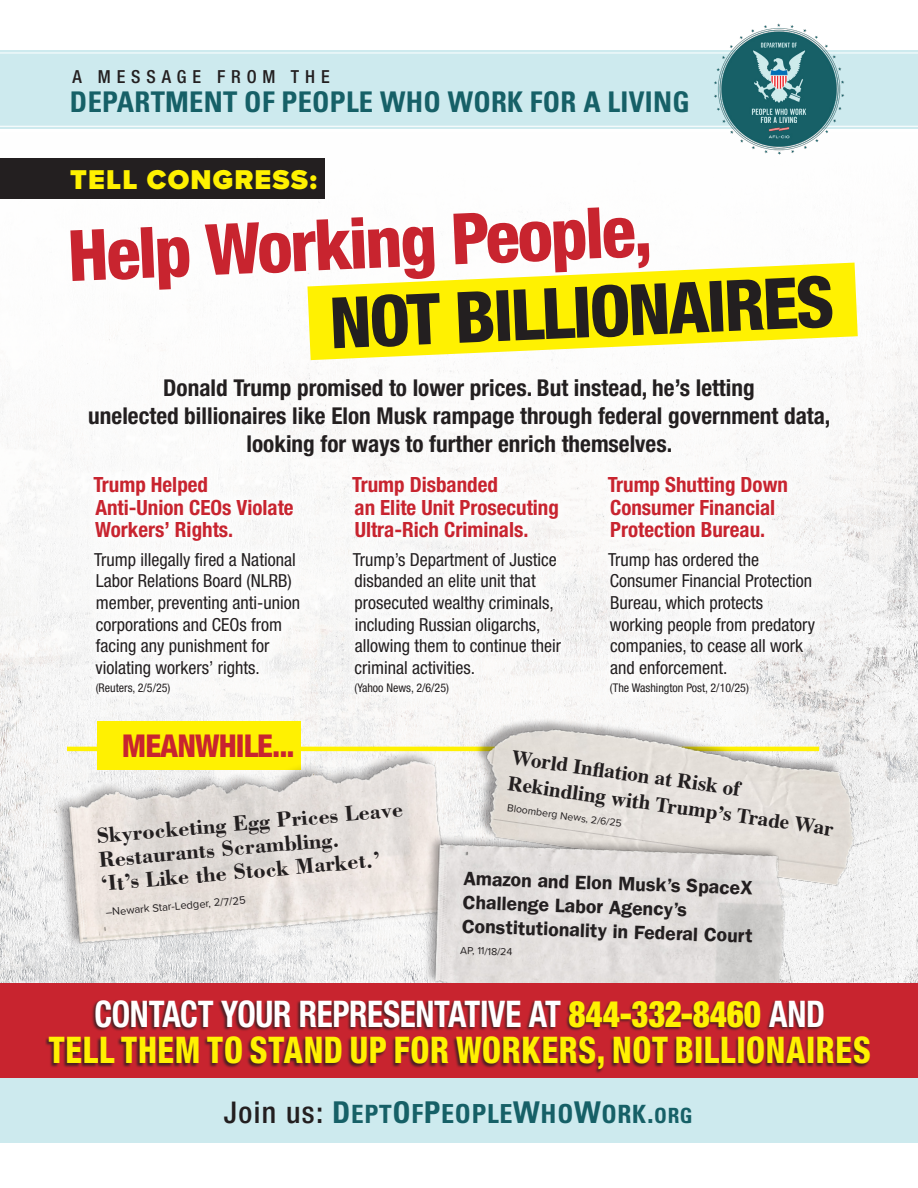
<style>
.page{position:relative;width:918px;height:1188px;background:#fff}
.page>*{position:absolute;margin:0;border:0;box-sizing:border-box;transform-origin:0 0}
.t1{font:800 condensed 70.8px "Helvetica Neue LT Std";color:#c8242f}
.t2{font:800 condensed 70.8px "Helvetica Neue LT Std";color:#231f20}
.t3{font:800 condensed 36.75px "Helvetica Neue LT Std";letter-spacing:.02em;color:#fff101;scale:.9 1}
.t4{font:700 condensed 36.75px "Helvetica Neue LT Std";letter-spacing:-.01em;color:#fff;scale:.9 1}
.t5{font:800 condensed 31.5px "Helvetica Neue LT Std";letter-spacing:-.03em;color:#c8242f}
.t6{font:700 condensed 28.5px "Univers LT Std";letter-spacing:.01em;color:#166067}
.t7{font:900 28.2px "Proxima Nova";letter-spacing:.04em;color:#fff101}
.t8{font:700 condensed 26.25px "Univers LT Std";letter-spacing:.03em;color:#166067}
.Talking_Points{font:700 condensed 23.25px/27.9px "Helvetica Neue LT Std";color:#231f20;text-align:center}
.t9{font:700 22.2px/24px "Bodoni Std";color:#231f20}
.Talking_Points-2{font:700 condensed 21px/22.5px "Helvetica Neue LT Std";color:#c8242f}
.t10{font:700 21px/26.2px "Times";color:#231f20}
.t11{font:600 19.5px/24px "ITC Franklin Gothic Std";color:#231f20}
.Talking_Points-3{font:condensed 18px/21.6px "Helvetica Neue LT Std";color:#231f20}
.t12{font:500 condensed 18px "Helvetica Neue LT Std";letter-spacing:.325em;color:#231f20}
.Talking_Points-4{font:condensed 12px "Helvetica Neue LT Std";color:#231f20}
.t13{font:11.1px "Proxima Nova";color:#231f20}
.t14{font:10.5px "Proxima Nova";color:#231f20}
.s1{font-weight:900;color:#fff101}
.s2{font-family:"Helvetica Neue LT Std";font-weight:500;font-size:30px;color:#231f20}
.s3{font-size:30px}
.s4{font-size:25.2px}
.s5{font-size:21px}
</style>
<div class="page">
<img style="left:0;top:221px;width:918px;height:762px">
<div style="left:0;top:1022px;width:918px;height:121px;background:#cdeaee"></div>
<div style="left:0;top:50px;width:918px;height:79px;background:#cdeaee"></div>
<div style="left:0;top:52px;width:918px;height:75px;background:#cdeaee"></div>
<img style="left:711px;top:23px;width:135px;height:132px">
<div style="left:97px;top:721px;width:204px;height:49px;background:#fff101"></div>
<hr style="left:67px;top:747px;width:752px;height:4px;background:#fff101">
<svg style="left:307px;top:263px;width:551px;height:97px;fill:#fff101"></svg>
<div style="left:53px;top:748px;width:400px;height:200px;background:#231f20;opacity:.4"></div>
<img style="left:58px;top:753px;width:398px;height:199px">
<img style="left:466px;top:707px;width:405px;height:187px">
<img style="left:422px;top:834px;width:376px;height:149px">
<div style="left:0;top:158px;width:325px;height:41px;background:#231f20"></div>
<div style="left:80px;top:463px;width:234px;height:245px;background:#fff"></div>
<div style="left:339px;top:463px;width:236px;height:245px;background:#fff"></div>
<div style="left:594px;top:463px;width:234px;height:245px;background:#fff"></div>
<div style="left:0;top:983px;width:918px;height:95px;background:#c8242f"></div>
<div style="left:45px;top:999px;width:825px;height:75px;background:#231f20;opacity:.75"></div>
<p class="t12" style="left:73px;top:66px;width:259px">A MESSAGE FROM THE</p>
<p class="t6" style="left:70px;top:85px;width:621px">DEPARTMENT OF PEOPLE WHO WORK FOR A LIVING</p>
<p class="t7" style="left:70px;top:158px;width:248px">TELL CONGRESS:</p>
<p class="t1" style="left:66px;top:210px;width:586px;rotate:-2deg">Help Working People,</p>
<p class="t2" style="left:328px;top:277px;width:506px;rotate:-2deg">NOT BILLIONAIRES</p>
<p class="Talking_Points" style="left:88px;top:374px;width:744px">Donald Trump promised to lower prices. But instead, he’s letting<br>unelected billionaires like Elon Musk rampage through federal government data, looking for ways to further enrich themselves.</p>
<p class="Talking_Points-2" style="left:93px;top:473px;width:202px">Trump Helped<br>Anti-Union CEOs Violate<br>Workers’ Rights.</p>
<p class="Talking_Points-3" style="left:94px;top:548px;width:208px">Trump illegally fired a National<br>Labor Relations Board (NLRB) member, preventing anti-union corporations and CEOs from facing any punishment for violating workers’ rights.</p>
<p class="Talking_Points-4" style="left:96px;top:681px;width:76px">(Reuters, 2/5/25)</p>
<p class="Talking_Points-2" style="left:608px;top:473px;width:182px">Trump Shutting Down<br>Consumer Financial<br>Protection Bureau.</p>
<p class="Talking_Points-3" style="left:608px;top:548px;width:208px">Trump has ordered the<br>Consumer Financial Protection<br>Bureau, which protects working people from predatory companies, to cease all work and enforcement.</p>
<p class="Talking_Points-4" style="left:610px;top:681px;width:140px">(The Washington Post, 2/10/25)</p>
<p class="Talking_Points-2" style="left:352px;top:473px;width:208px">Trump Disbanded<br>an Elite Unit Prosecuting<br>Ultra-Rich Criminals.</p>
<p class="Talking_Points-3" style="left:353px;top:548px;width:210px">Trump’s Department of Justice disbanded an elite unit that prosecuted wealthy criminals, including Russian oligarchs, allowing them to continue their criminal activities.</p>
<p class="Talking_Points-4" style="left:355px;top:681px;width:96px">(Yahoo News, 2/6/25)</p>
<p class="t5" style="left:122px;top:726px;width:174px">MEANWHILE...</p>
<p class="t9" style="left:96px;top:823px;width:309px;rotate:-5deg">Skyrocketing Egg Prices Leave<br>Restaurants Scrambling.<br>‘It’s Like the Stock Market.’</p>
<p class="t13" style="left:105px;top:904px;width:142px;rotate:-5deg">–Newark Star-Ledger, 2/7/25</p>
<p class="t10" style="left:514px;top:742px;width:330px;rotate:8deg">World Infl ation at Risk of<br>Rekindling with Trump’s Trade War</p>
<p class="t14" style="left:508px;top:800px;width:117px;rotate:8deg">Bloomberg News, 2/6/25</p>
<p class="t11" style="left:464px;top:866px;width:293px;rotate:2deg">Amazon and Elon Musk’s SpaceX<br>Challenge Labor Agency’s<br>Constitutionality in Federal Court</p>
<p class="t14" style="left:461px;top:942px;width:54px;rotate:2deg">AP, 11/18/24</p>
<p class="t4" style="left:94px;top:991px;width:813px">CONTACT YOUR REPRESENTATIVE AT <span class="s1">844-332-8460</span> AND</p>
<p class="t3" style="left:49px;top:1027px;width:915px">TELL THEM TO STAND UP FOR WORKERS, NOT BILLIONAIRES</p>
<p class="t8" style="left:224px;top:1097px;width:470px"><span class="s2">Join us:</span> <span class="s3">D</span><span class="s4">EPT</span><span class="s3">O</span>F<span class="s3">P</span>EOPLE<span class="s3">W</span>HO<span class="s3">W</span><span class="s4">ORK</span><span class="s3">.</span><span class="s5">ORG</span></p>
</div>
